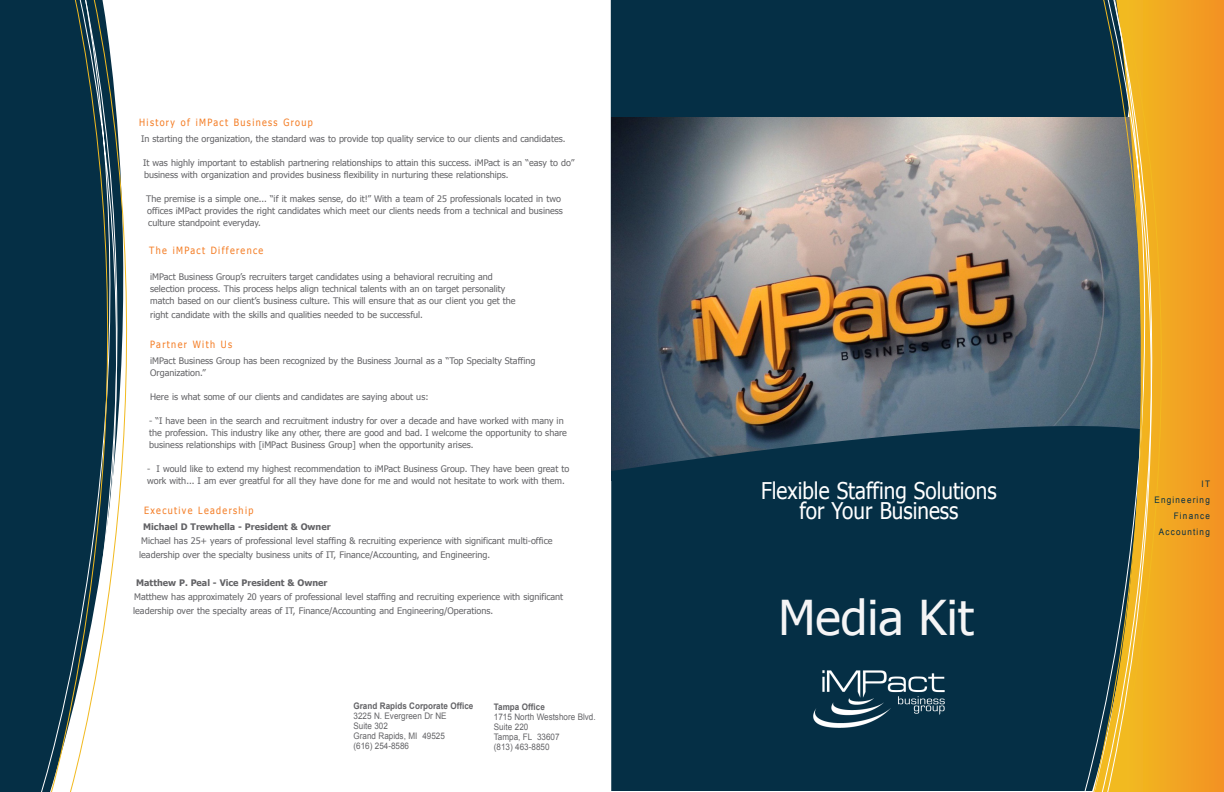
<style>
.page{position:relative;width:1224px;height:792px;background:#fff}
.page>*{position:absolute;margin:0;border:0;box-sizing:border-box;transform-origin:0 0}
.t1{font:48px "Tahoma";color:#f5f5f6}
.t2{font:23px/20px "Tahoma";color:#fff;text-align:center;scale:.9 1}
.t3{font:10px "Tahoma";letter-spacing:.15em;color:#f47d25;scale:.9 1}
.t4{font:9px/12px "Tahoma";color:#636366}
.t5{font:9px "Arial";color:#636366;scale:.9 1}
.t6{font:700 9px/10px "Arial";color:#636366;scale:.9 1}
.t7{font:9px/16px "Arial";letter-spacing:.15em;color:#052f45;text-align:right;scale:.9 1}
.s1{font-weight:700}
.s2{font-weight:400}
</style>
<div class="page">
<div style="left:611px;top:0;width:462px;height:290px;background:#052f45"></div>
<img style="left:612px;top:118px;width:461px;height:300px">
<svg style="left:611px;top:418px;width:462px;height:373px;background:#0a3247"></svg>
<svg style="left:1163px;top:0;width:61px;height:792px;background:#f29d22"></svg>
<svg style="left:1073px;top:0;width:8px;height:791px;background:#304d5d"></svg>
<svg style="left:1081px;top:0;width:82px;height:792px;background:#817a4b"></svg>
<div style="left:0;top:0;width:39px;height:792px;background:#052f45"></div>
<div style="left:39px;top:0;width:7px;height:792px;background:#052f45"></div>
<svg style="left:46px;top:0;width:82px;height:792px"></svg>
<img style="left:814px;top:671px;width:130px;height:56px">
<p class="t3" style="left:139px;top:115px;width:194px">History of iMPact Business Group</p>
<p class="t4" style="left:141px;top:132px;width:426px">In starting the organization, the standard was to provide top quality service to our clients and candidates.</p>
<p class="t4" style="left:143px;top:156px;width:433px">It was highly important to establish partnering relationships to attain this success. iMPact is an “easy to do” business with organization and provides business flexibility in nurturing these relationships.</p>
<p class="t4" style="left:146px;top:192px;width:418px">The premise is a simple one... “if it makes sense, do it!” With a team of 25 professionals located in two offices iMPact provides the right candidates which meet our clients needs from a technical and business culture standpoint everyday.</p>
<p class="t3" style="left:149px;top:243px;width:128px">The iMPact Difference</p>
<p class="t4" style="left:150px;top:270px;width:344px">iMPact Business Group’s recruiters target candidates using a behavioral recruiting and</p>
<p class="t4" style="left:150px;top:282px;width:357px">selection process. This process helps align technical talents with an on target personality</p>
<p class="t4" style="left:150px;top:294px;width:367px">match based on our client’s business culture. This will ensure that as our client you get the</p>
<p class="t4" style="left:150px;top:308px;width:274px">right candidate with the skills and qualities needed to be successful.</p>
<p class="t3" style="left:150px;top:337px;width:93px">Partner With Us</p>
<p class="t4" style="left:150px;top:354px;width:387px">iMPact Business Group has been recognized by the Business Journal as a “Top Specialty Staffing<br>Organization.”</p>
<p class="t4" style="left:150px;top:390px;width:280px">Here is what some of our clients and candidates are saying about us:</p>
<p class="t4" style="left:149px;top:414px;width:419px">- “I have been in the search and recruitment industry for over a decade and have worked with many in the profession. This industry like any other, there are good and bad. I welcome the opportunity to share business relationships with [iMPact Business Group] when the opportunity arises.</p>
<p class="t4" style="left:147px;top:462px;width:424px">- I would like to extend my highest recommendation to iMPact Business Group. They have been great to work with... I am ever greatful for all they have done for me and would not hesitate to work with them.</p>
<p class="t3" style="left:144px;top:503px;width:123px">Executive Leadership</p>
<p class="t4" style="left:141px;top:519px;width:413px;line-height:14px"><span class="s1">Michael D Trewhella - President &amp; Owner<br></span>Michael has 25+ years of professional level staffing &amp; recruiting experience with significant multi-office</p>
<p class="t4" style="left:139px;top:548px;width:353px">leadership over the specialty business units of IT, Finance/Accounting, and Engineering.</p>
<p class="t4" style="left:133px;top:575px;width:432px;line-height:14px;text-indent:3px"><span class="s1">Matthew P. Peal - Vice President &amp; Owner<br></span>Matthew has approximately 20 years of professional level staffing and recruiting experience with significant leadership over the specialty areas of IT, Finance/Accounting and Engineering/Operations.</p>
<p class="t6" style="left:354px;top:701px;width:135px">Grand Rapids Corporate Office<br><span class="s2">3225 N. Evergreen Dr NE</span></p>
<p class="t5" style="left:354px;top:720px;width:40px">Suite 302</p>
<p class="t5" style="left:354px;top:730px;width:103px">Grand Rapids, MI 49525</p>
<p class="t5" style="left:354px;top:740px;width:63px">(616) 254-8586</p>
<p class="t6" style="left:494px;top:702px;width:58px">Tampa Office</p>
<p class="t5" style="left:494px;top:710px;width:115px">1715 North Westshore Blvd.</p>
<p class="t5" style="left:494px;top:720px;width:40px">Suite 220</p>
<p class="t5" style="left:494px;top:730px;width:74px">Tampa, FL 33607</p>
<p class="t5" style="left:494px;top:740px;width:63px">(813) 463-8850</p>
<p class="t2" style="left:761px;top:479px;width:263px">Flexible Staffing Solutions for Your Business</p>
<p class="t7" style="left:1155px;top:476px;width:63px">IT<br>Engineering</p>
<p class="t7" style="left:1174px;top:508px;width:42px">Finance</p>
<p class="t7" style="left:1159px;top:524px;width:58px">Accounting</p>
<p class="t1" style="left:779px;top:585px;width:197px">Media Kit</p>
</div>
